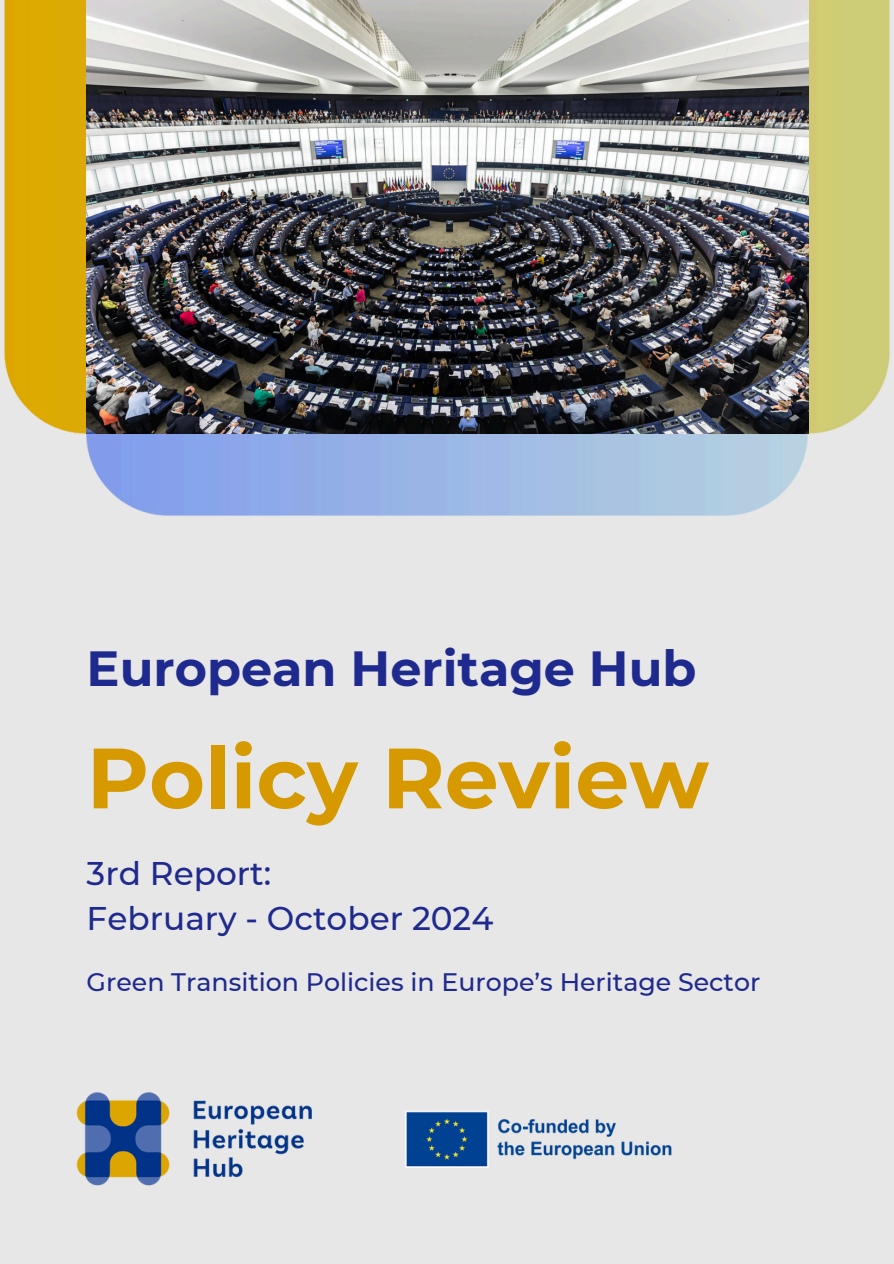
<style>
.page{position:relative;width:894px;height:1264px;background:#fff}
.page>*{position:absolute;margin:0;border:0;box-sizing:border-box;transform-origin:0 0}
.t1{font:700 85.35px "Montserrat";color:#d69900}
.t2{font:700 49.2px "Montserrat";color:#1f2a8e}
.t3{font:500 32.7px/45px "Montserrat";color:#1f2a8e}
.t4{font:500 25.2px "Montserrat";color:#1f2a8e}
</style>
<div class="page">
<div style="left:0;top:0;width:893px;height:1263px;background:#e7e7e7"></div>
<img style="left:76px;top:1092px;width:596px;height:94px">
<img style="left:4px;top:0;width:886px;height:516px">
<img style="left:87px;top:0;width:721px;height:433px">
<h1 class="t2" style="left:87px;top:638px;width:611px">European Heritage Hub</h1>
<h3 class="t1" style="left:87px;top:725px;width:623px">Policy Review</h3>
<p class="t3" style="left:87px;top:850px;width:408px">3rd Report:<br>February - October 2024</p>
<p class="t4" style="left:87px;top:966px;width:675px">Green Transition Policies in Europe’s Heritage Sector</p>
</div>
